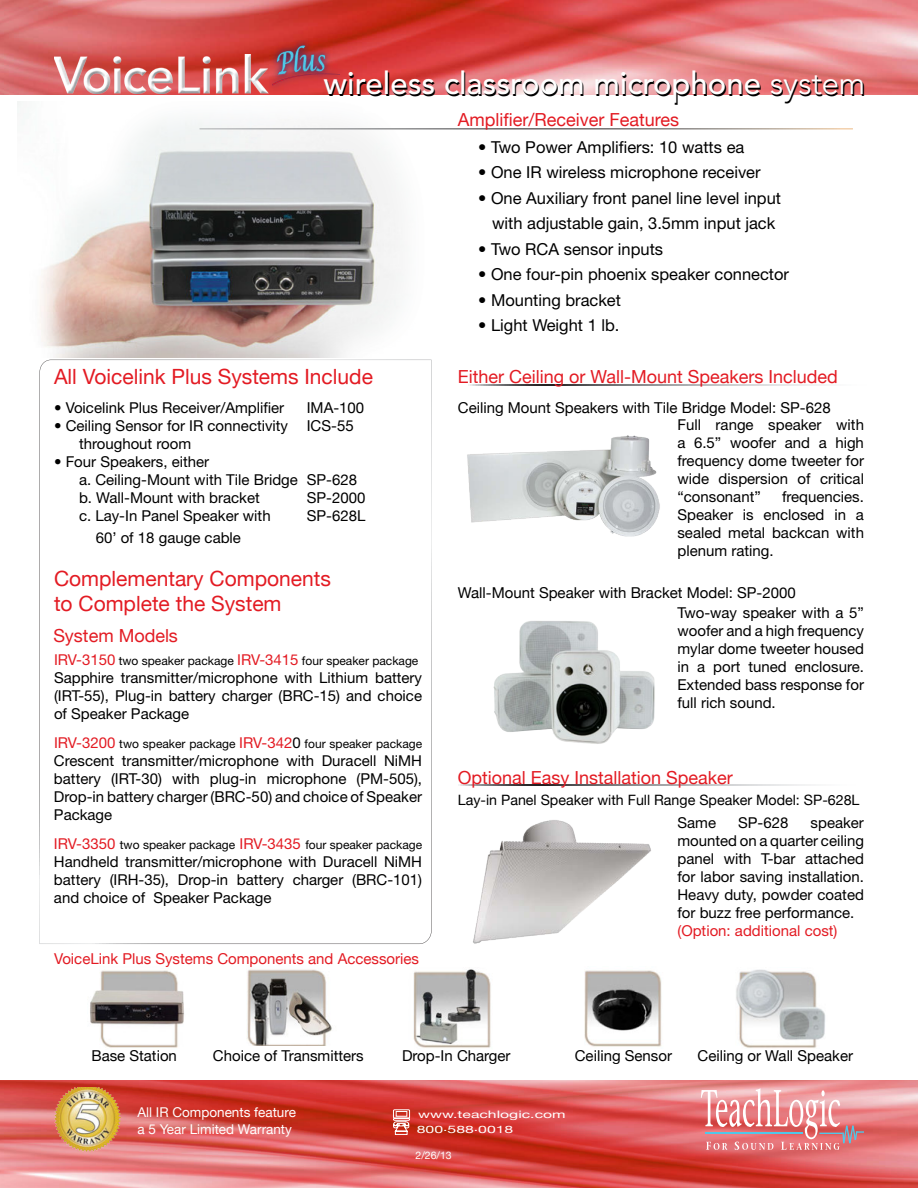
<style>
.page{position:relative;width:918px;height:1188px;background:#fff}
.page>*{position:absolute;margin:0;border:0;box-sizing:border-box;transform-origin:0 0}
.t1{font:500 31.05px "Avenir";color:#000}
.t2{font:21px "Helvetica Neue";color:#e31b23}
.t3{font:18px "Helvetica Neue";color:#e31b23}
.t4{font:16.5px "Helvetica Neue";color:#000}
.t5{font:15px/18px "Helvetica Neue";color:#000;text-align:justify}
.t6{font:15px "Helvetica Neue";color:#000}
.t7{font:15px "Helvetica Neue";color:#e31b23}
.t8{font:15px "Helvetica Neue";color:#e31b23}
.t9{font:14.25px "Helvetica Neue";color:#000}
.t10{font:13.5px "Helvetica Neue";color:#fff}
.t11{font:12px "Helvetica Neue";color:#000}
.t12{font:10.5px "Helvetica Neue";color:#fff}
.t13{font:10.2px "Helvetica Neue";color:#fff;scale:1.54 1}
.s1{font-weight:400}
.s2{font-style:inherit}
.s3{font-size:15px;color:#e31b23}
.s4{font-size:15px}
</style>
<div class="page">
<img style="left:0;top:0;width:918px;height:94px">
<img style="left:0;top:1080px;width:918px;height:108px">
<svg style="left:701px;top:1088px;width:163px;height:62px"></svg>
<img style="left:54px;top:54px;width:215px;height:40px">
<img style="left:269px;top:40px;width:81px;height:55px">
<img style="left:17px;top:102px;width:410px;height:256px">
<img style="left:473px;top:820px;width:178px;height:124px">
<img style="left:467px;top:435px;width:193px;height:102px">
<img style="left:493px;top:621px;width:162px;height:123px">
<img style="left:736px;top:969px;width:89px;height:79px">
<img style="left:584px;top:970px;width:78px;height:77px">
<img style="left:247px;top:969px;width:85px;height:77px">
<img style="left:413px;top:969px;width:78px;height:79px">
<img style="left:90px;top:970px;width:94px;height:78px">
<svg style="left:458px;top:784px;width:353px;height:1px"></svg>
<img style="left:54px;top:1088px;width:66px;height:64px">
<svg style="left:199px;top:128px;width:654px;height:1px"></svg>
<svg style="left:40px;top:360px;width:392px;height:584px"></svg>
<svg style="left:468px;top:384px;width:354px;height:1px"></svg>
<svg style="left:393px;top:1109px;width:17px;height:26px"></svg>
<h1 class="t1" style="left:325px;top:67px;width:543px">wireless classroom microphone <span class="s1">system</span></h1>
<p class="t2" style="left:54px;top:364px;width:320px">All Voicelink Plus Systems Include</p>
<p class="t5" style="left:54px;top:398px;width:232px"><span class="s2">•</span> Voicelink Plus Receiver/Amplifier</p>
<p class="t5" style="left:79px;top:416px;width:211px;text-indent:-25px">• Ceiling Sensor for IR connectivity throughout room</p>
<p class="t5" style="left:54px;top:452px;width:157px">• Four Speakers, either</p>
<p class="t5" style="left:79px;top:470px;width:220px">a. Ceiling-Mount with Tile Bridge b. Wall-Mount with bracket</p>
<p class="t5" style="left:79px;top:506px;width:193px">c. Lay-In Panel Speaker with</p>
<p class="t5" style="left:96px;top:528px;width:147px">60’ of 18 gauge cable</p>
<p class="t6" style="left:307px;top:399px;width:59px">IMA-100</p>
<p class="t6" style="left:307px;top:417px;width:48px">ICS-55</p>
<p class="t6" style="left:307px;top:471px;width:52px">SP-628</p>
<p class="t6" style="left:307px;top:489px;width:60px">SP-2000</p>
<p class="t6" style="left:307px;top:507px;width:60px">SP-628L</p>
<p class="t2" style="left:54px;top:566px;width:278px">Complementary Components</p>
<p class="t2" style="left:54px;top:591px;width:229px">to Complete the System</p>
<p class="t3" style="left:53px;top:625px;width:126px">System Models</p>
<p class="t11" style="left:54px;top:654px;width:366px"><span class="s3">IRV-3150</span> two speaker package <span class="s3">IRV-3415</span> four speaker package</p>
<p class="t5" style="left:54px;top:669px;width:370px">Sapphire transmitter/microphone with Lithium battery (IRT-55), Plug-in battery charger (BRC-15) and choice of Speaker Package</p>
<p class="t11" style="left:54px;top:737px;width:370px"><span class="s3">IRV-3200</span> two speaker package <span class="s3">IRV-342</span><span class="s4">0</span> four speaker package</p>
<p class="t5" style="left:54px;top:752px;width:370px">Crescent transmitter/microphone with Duracell NiMH battery (IRT-30) with plug-in microphone (PM-505), Drop-in battery charger (BRC-50) and choice of Speaker Package</p>
<p class="t11" style="left:54px;top:838px;width:370px"><span class="s3">IRV-3350</span> two speaker package <span class="s3">IRV-3435</span> four speaker package</p>
<p class="t5" style="left:54px;top:852px;width:370px">Handheld transmitter/microphone with Duracell NiMH battery (IRH-35), Drop-in battery charger (BRC-101) and choice of Speaker Package</p>
<p class="t7" style="left:54px;top:950px;width:367px">VoiceLink Plus Systems Components and Accessories</p>
<p class="t3" style="left:458px;top:109px;width:223px">Amplifier/Receiver Features</p>
<p class="t4" style="left:478px;top:137px;width:268px">• Two Power Amplifiers: 10 watts ea</p>
<p class="t4" style="left:478px;top:163px;width:284px">• One IR wireless microphone receiver</p>
<p class="t4" style="left:478px;top:188px;width:304px">• One Auxiliary front panel line level input</p>
<p class="t4" style="left:492px;top:214px;width:285px">with adjustable gain, 3.5mm input jack</p>
<p class="t4" style="left:478px;top:239px;width:186px">• Two RCA sensor inputs</p>
<p class="t4" style="left:478px;top:265px;width:312px">• One four-pin phoenix speaker connector</p>
<p class="t4" style="left:478px;top:290px;width:144px">• Mounting bracket</p>
<p class="t4" style="left:478px;top:316px;width:143px">• Light Weight 1 lb.</p>
<p class="t3" style="left:458px;top:366px;width:382px">Either Ceiling or Wall-Mount Speakers Included</p>
<p class="t6" style="left:458px;top:398px;width:374px">Ceiling Mount Speakers with Tile Bridge Model: SP-628</p>
<p class="t5" style="left:677px;top:416px;width:188px">Full range speaker with a 6.5” woofer and a high frequency dome tweeter for wide dispersion of critical “consonant”</p>
<p class="t5" style="left:677px;top:488px;width:188px;text-indent:105px">frequencies.<br>Speaker is enclosed in a sealed metal backcan with plenum rating.</p>
<p class="t6" style="left:458px;top:583px;width:339px">Wall-Mount Speaker with Bracket Model: SP-2000</p>
<p class="t5" style="left:677px;top:604px;width:188px">Two-way speaker with a 5” woofer and a high frequency mylar dome tweeter housed in a port tuned enclosure.<br>Extended bass response for full rich sound.</p>
<p class="t3" style="left:458px;top:767px;width:277px">Optional Easy Installation Speaker</p>
<p class="t9" style="left:458px;top:791px;width:403px">Lay-in Panel Speaker with Full Range Speaker Model: SP-628L</p>
<p class="t5" style="left:677px;top:813px;width:40px">Same</p>
<p class="t5" style="left:738px;top:813px;width:52px">SP-628</p>
<p class="t5" style="left:677px;top:813px;width:188px;text-indent:133px">speaker mounted on a quarter ceiling panel with T-bar attached for labor saving installation.<br>Heavy duty, powder coated for buzz free performance.</p>
<p class="t8" style="left:677px;top:922px;width:162px">(Option: additional cost)</p>
<p class="t6" style="left:91px;top:1047px;width:87px">Base Station</p>
<p class="t6" style="left:213px;top:1047px;width:152px">Choice of Transmitters</p>
<p class="t6" style="left:402px;top:1047px;width:110px">Drop-In Charger</p>
<p class="t6" style="left:575px;top:1047px;width:99px">Ceiling Sensor</p>
<p class="t6" style="left:698px;top:1046px;width:157px">Ceiling or Wall Speaker</p>
<p class="t10" style="left:137px;top:1105px;width:160px">All IR Components feature</p>
<p class="t10" style="left:137px;top:1121px;width:156px">a 5 Year Limited Warranty</p>
<p class="t13" style="left:417px;top:1123px;width:64px">800.588.0018</p>
<p class="t13" style="left:418px;top:1108px;width:97px">www.teachlogic.com</p>
<p class="t12" style="left:416px;top:1149px;width:38px">2/26/13</p>
</div>
